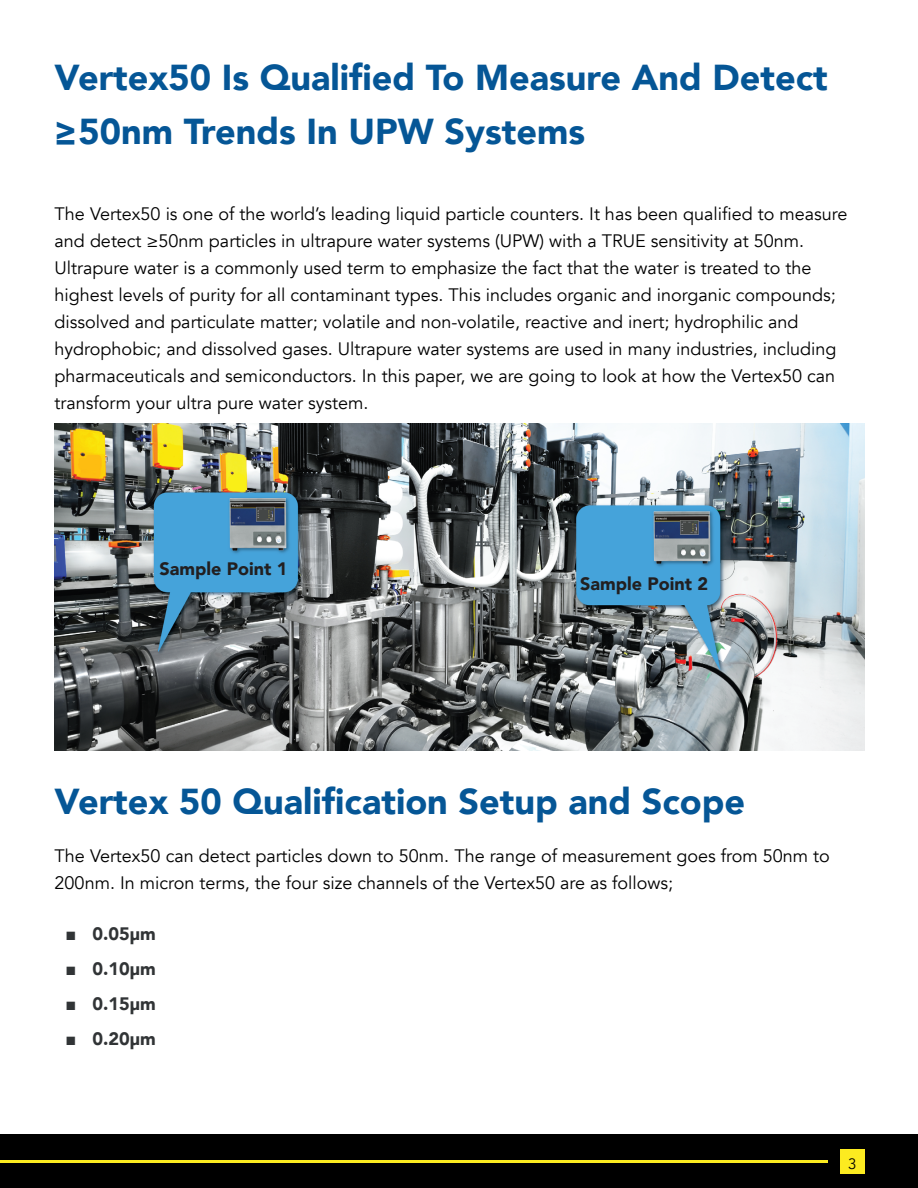
<style>
.page{position:relative;width:918px;height:1188px;background:#fff}
.page>*{position:absolute;margin:0;border:0;box-sizing:border-box;transform-origin:0 0}
.Main_Heading{font:900 36px/54px "Avenir";color:#055696}
.Paragraph_Body{font:18px/27px "Avenir";color:#000}
.t1{font:900 18px "Avenir";color:#313436}
.Photo_Caption{font:900 18px "Avenir";color:#221f20}
.t2{font:15px "Avenir";color:#000}
.s1{font-family:"Arial";font-weight:400}
</style>
<div class="page">
<div style="left:0;top:1134px;width:918px;height:54px;background:#000"></div>
<hr style="left:0;top:1160px;width:828px;height:2px;background:#fceb20">
<div style="left:840px;top:1149px;width:25px;height:25px;background:#fceb20"></div>
<img style="left:54px;top:423px;width:811px;height:328px">
<p class="Main_Heading" style="left:55px;top:50px;width:775px">Vertex50 Is Qualified To Measure And Detect ≥50nm Trends In UPW Systems</p>
<p class="Paragraph_Body" style="left:55px;top:200px;width:794px">The Vertex50 is one of the world’s leading liquid particle counters. It has been qualified to measure and detect ≥50nm particles in ultrapure water systems (UPW) with a TRUE sensitivity at 50nm.<br>Ultrapure water is a commonly used term to emphasize the fact that the water is treated to the highest levels of purity for all contaminant types. This includes organic and inorganic compounds; dissolved and particulate matter; volatile and non-volatile, reactive and inert; hydrophilic and hydrophobic; and dissolved gases. Ultrapure water systems are used in many industries, including pharmaceuticals and semiconductors. In this paper, we are going to look at how the Vertex50 can transform your ultra pure water system.</p>
<p class="Photo_Caption" style="left:160px;top:554px;width:129px">Sample Point 1</p>
<p class="Photo_Caption" style="left:580px;top:568px;width:129px">Sample Point 2</p>
<p class="Main_Heading" style="left:55px;top:773px;width:692px">Vertex 50 Qualification Setup and Scope</p>
<p class="Paragraph_Body" style="left:55px;top:843px;width:777px">The Vertex50 can detect particles down to 50nm. The range of measurement goes from 50nm to<br>200nm. In micron terms, the four size channels of the Vertex50 are as follows;</p>
<p class="t1" style="left:65px;top:919px;width:92px"><span class="s1">■</span> 0.05µm</p>
<p class="t1" style="left:65px;top:953px;width:92px"><span class="s1">■</span> 0.10µm</p>
<p class="t1" style="left:65px;top:988px;width:92px"><span class="s1">■</span> 0.15µm</p>
<p class="t1" style="left:65px;top:1023px;width:92px"><span class="s1">■</span> 0.20µm</p>
<p class="t2" style="left:848px;top:1155px;width:10px">3</p>
</div>
